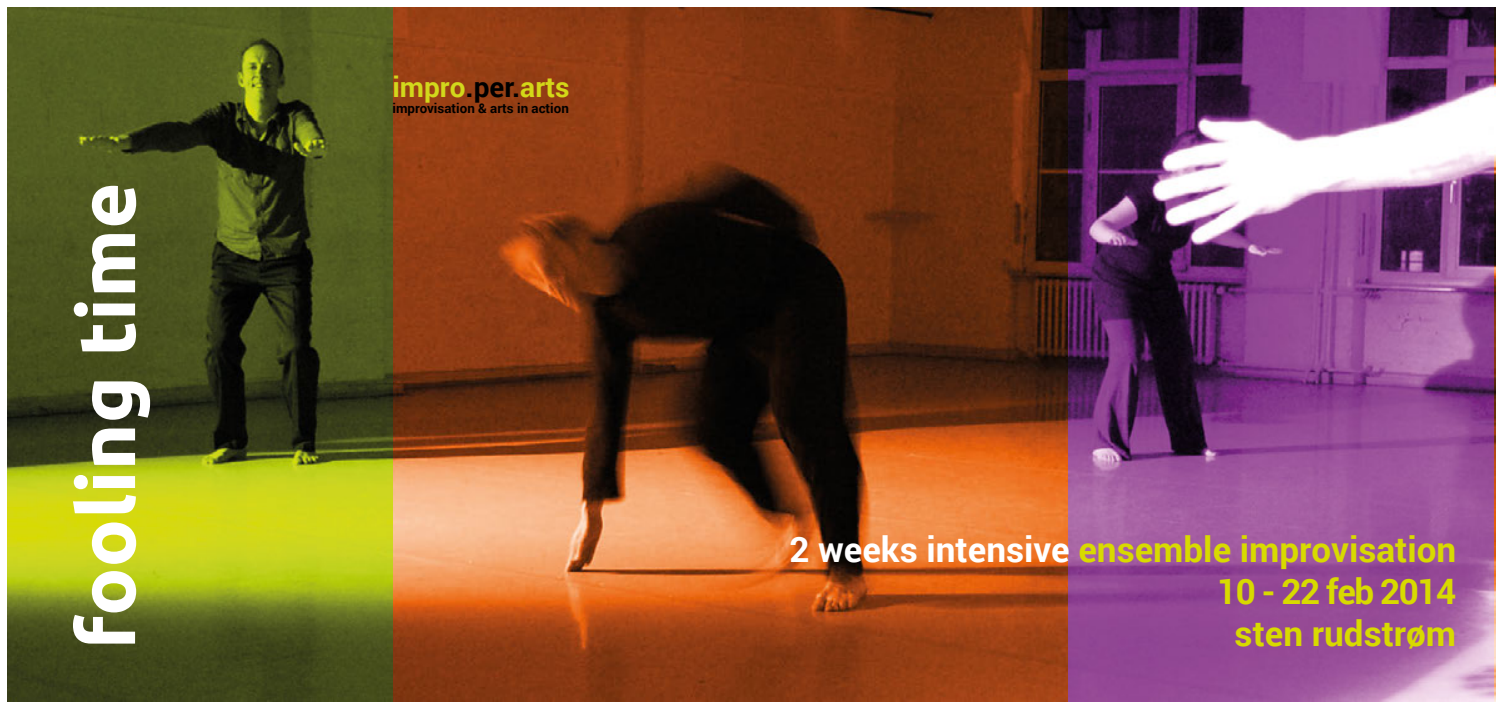
<style>
.page{position:relative;width:1503px;height:709px;background:#fff}
.page>*{position:absolute;margin:0;border:0;box-sizing:border-box;transform-origin:0 0}
.t1{font:700 80px "Ubuntu";color:#fff}
.t2{font:700 35px/42px "Roboto";color:#d8da00;text-align:right}
.t3{font:700 28px "Roboto";color:#d2d81c}
.t4{font:700 13.25px "Roboto";color:#000}
.s1{color:#000}
.s2{color:#d3d818}
.s3{color:#fff}
</style>
<div class="page">
<img style="left:392px;top:7px;width:1103px;height:695px">
<img style="left:7px;top:7px;width:385px;height:695px">
<img style="left:1068px;top:7px;width:425px;height:695px">
<p class="t1" style="left:58px;top:649px;width:468px;rotate:-90deg">fooling time</p>
<p class="t3" style="left:392px;top:67px;width:179px">impro<span class="s1">.per.</span><span class="s2">arts</span></p>
<p class="t4" style="left:392px;top:99px;width:178px">improvisation &amp; arts in action</p>
<p class="t2" style="left:789px;top:527px;width:668px"><span class="s3">2 weeks intensive</span> ensemble improvisation<br>10 - 22 feb 2014<br>sten rudstrøm</p>
</div>
